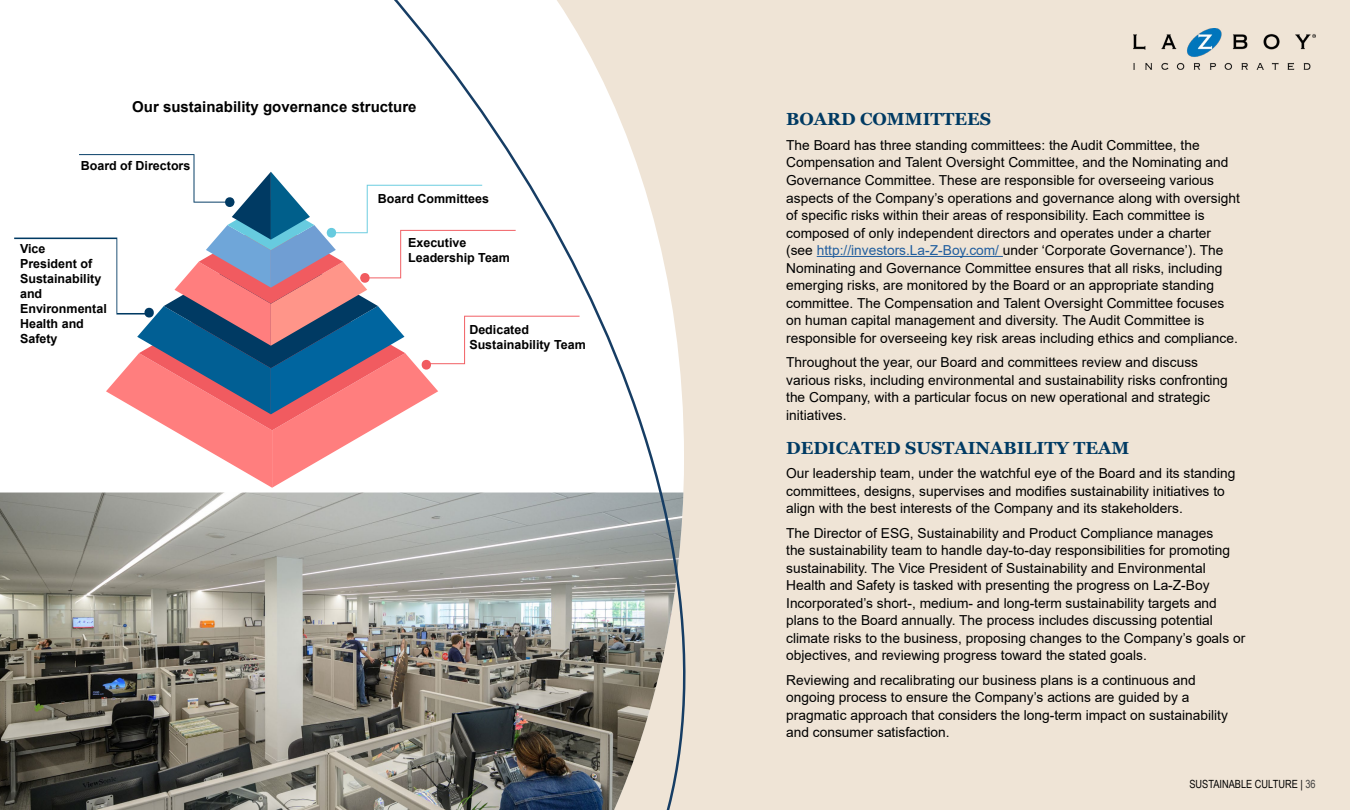
<style>
.page{position:relative;width:1350px;height:810px;background:#fff}
.page>*{position:absolute;margin:0;border:0;box-sizing:border-box;transform-origin:0 0}
.t1{font:700 17.5px "Georgia";color:#003a63}
.t2{font:700 15px "Arial";color:#000}
.t3{font:13.75px/17.5px "Arial";color:#000}
.t4{font:700 12.5px/15px "Arial";color:#000}
.t5{font:11.25px "Arial Narrow";color:#000}
.s1{color:#215e9e}
.s2{color:#434242}
</style>
<div class="page">
<div style="left:484px;top:0;width:866px;height:810px;background:#efe4d6"></div>
<img style="left:0;top:493px;width:204px;height:317px">
<svg style="left:204px;top:0;width:482px;height:810px"></svg>
<hr style="left:817px;top:256px;width:186px;height:1px;background:#215e9e">
<svg style="left:14px;top:154px;width:566px;height:334px"></svg>
<p class="t2" style="left:132px;top:96px;width:286px">Our sustainability governance structure</p>
<p class="t4" style="left:81px;top:158px;width:111px">Board of Directors</p>
<p class="t4" style="left:20px;top:242px;width:88px">Vice<br>President of<br>Sustainability and<br>Environmental<br>Health and<br>Safety</p>
<p class="t4" style="left:378px;top:191px;width:113px">Board Committees</p>
<p class="t4" style="left:408px;top:235px;width:103px">Executive<br>Leadership Team</p>
<p class="t4" style="left:469px;top:322px;width:118px">Dedicated<br>Sustainability Team</p>
<p class="t1" style="left:786px;top:108px;width:206px">BOARD COMMITTEES</p>
<p class="t3" style="left:786px;top:136px;width:455px">The Board has three standing committees: the Audit Committee, the Compensation and Talent Oversight Committee, and the Nominating and Governance Committee. These are responsible for overseeing various aspects of the Company’s operations and governance along with oversight of specific risks within their areas of responsibility. Each committee is composed of only independent directors and operates under a charter (see <span class="s1">http://investors.La-Z-Boy.com/</span> under ‘Corporate Governance’). The Nominating and Governance Committee ensures that all risks, including emerging risks, are monitored by the Board or an appropriate standing committee. The Compensation and Talent Oversight Committee focuses on human capital management and diversity. The Audit Committee is responsible for overseeing key risk areas including ethics and compliance.</p>
<p class="t3" style="left:786px;top:353px;width:443px">Throughout the year, our Board and committees review and discuss various risks, including environmental and sustainability risks confronting the Company, with a particular focus on new operational and strategic initiatives.</p>
<p class="t1" style="left:786px;top:436px;width:345px">DEDICATED SUSTAINABILITY TEAM</p>
<p class="t3" style="left:786px;top:464px;width:451px">Our leadership team, under the watchful eye of the Board and its standing committees, designs, supervises and modifies sustainability initiatives to align with the best interests of the Company and its stakeholders.</p>
<p class="t3" style="left:786px;top:524px;width:461px">The Director of ESG, Sustainability and Product Compliance manages<br>the sustainability team to handle day-to-day responsibilities for promoting sustainability. The Vice President of Sustainability and Environmental Health and Safety is tasked with presenting the progress on La-Z-Boy Incorporated’s short-, medium- and long-term sustainability targets and plans to the Board annually. The process includes discussing potential climate risks to the business, proposing changes to the Company’s goals or objectives, and reviewing progress toward the stated goals.</p>
<p class="t3" style="left:786px;top:671px;width:443px">Reviewing and recalibrating our business plans is a continuous and ongoing process to ensure the Company’s actions are guided by a pragmatic approach that considers the long-term impact on sustainability and consumer satisfaction.</p>
<p class="t5" style="left:1189px;top:776px;width:128px">SUSTAINABLE CULTURE | <span class="s2">36</span></p>
</div>
